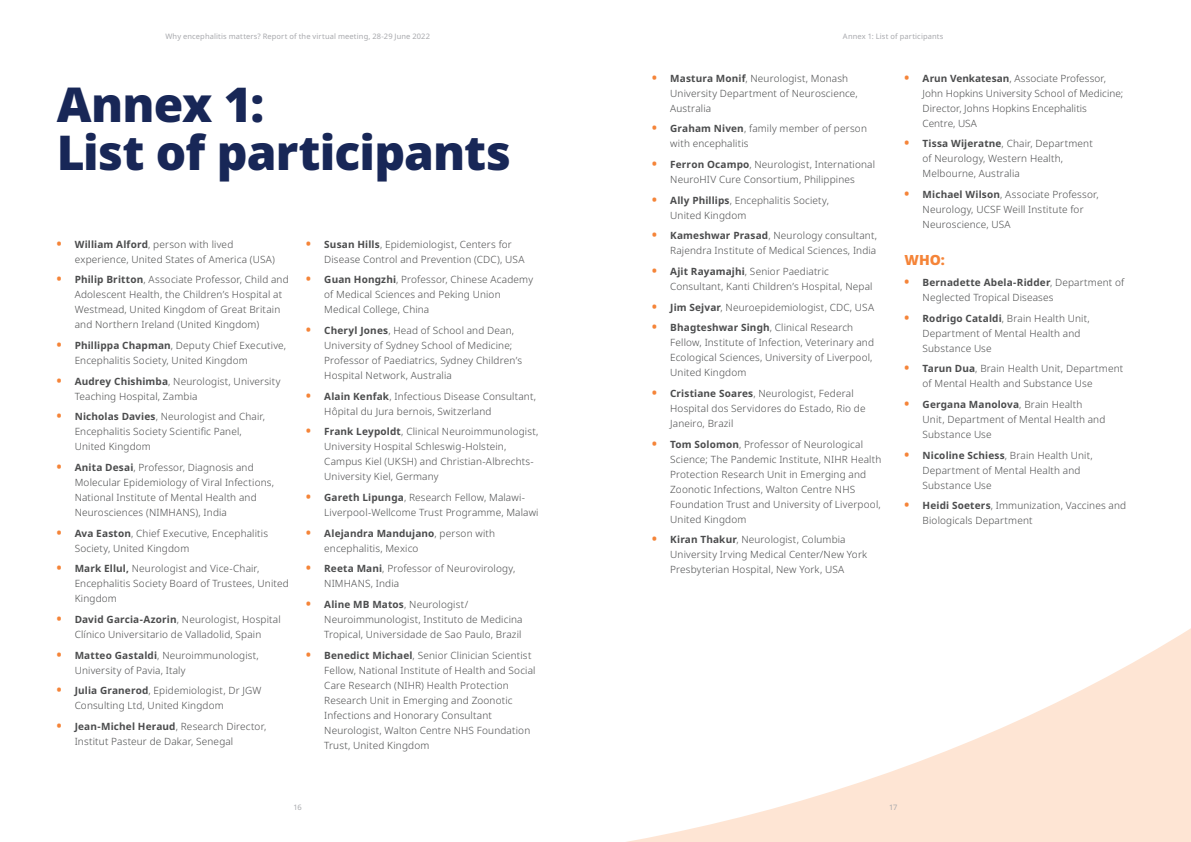
<style>
.page{position:relative;width:1191px;height:842px;background:#fff}
.page>*{position:absolute;margin:0;border:0;box-sizing:border-box;transform-origin:0 0}
.Title_-_h1{font:900 48px/48px "Noto Sans";letter-spacing:-.02em;color:#182757}
.Title_-_h4{font:900 14px "Noto Sans";color:#f58438}
.t1{font:300 10px/15px "Noto Sans";letter-spacing:.015em;color:#4b4c4d}
.Text{font:7.5px "Noto Sans";letter-spacing:.02em;color:#a8a9ad}
.s1{font-weight:900;font-size:12px;color:#f58438}
.s2{font-weight:700}
</style>
<div class="page">
<svg style="left:626px;top:628px;width:565px;height:214px"></svg>
<p class="Text" style="left:165px;top:31px;width:266px">Why encephalitis matters? Report of the virtual meeting, 28-29 June 2022</p>
<p class="Text" style="left:843px;top:31px;width:102px">Annex 1: List of participants</p>
<p class="Title_-_h1" style="left:57px;top:81px;width:456px">Annex 1:<br>List of participants</p>
<p class="t1" style="left:75px;top:237px;width:202px;text-indent:-18px"><span class="s1">•</span> <span class="s2">William Alford</span>, person with lived experience, United States of America (USA)</p>
<p class="t1" style="left:75px;top:272px;width:215px;text-indent:-18px"><span class="s1">•</span> <span class="s2">Philip Britton</span>, Associate Professor, Child and Adolescent Health, the Children’s Hospital at Westmead, United Kingdom of Great Britain and Northern Ireland (United Kingdom)</p>
<p class="t1" style="left:75px;top:338px;width:213px;text-indent:-18px"><span class="s1">•</span> <span class="s2">Phillippa Chapman</span>, Deputy Chief Executive,<br>Encephalitis Society, United Kingdom</p>
<p class="t1" style="left:75px;top:374px;width:207px;text-indent:-18px"><span class="s1">•</span> <span class="s2">Audrey Chishimba</span>, Neurologist, University<br>Teaching Hospital, Zambia</p>
<p class="t1" style="left:75px;top:409px;width:192px;text-indent:-18px"><span class="s1">•</span> <span class="s2">Nicholas Davies</span>, Neurologist and Chair,<br>Encephalitis Society Scientific Panel,<br>United Kingdom</p>
<p class="t1" style="left:75px;top:460px;width:201px;text-indent:-18px"><span class="s1">•</span> <span class="s2">Anita Desai</span>, Professor, Diagnosis and Molecular Epidemiology of Viral Infections, National Institute of Mental Health and Neurosciences (NIMHANS), India</p>
<p class="t1" style="left:75px;top:526px;width:195px;text-indent:-18px"><span class="s1">•</span> <span class="s2">Ava Easton</span>, Chief Executive, Encephalitis<br>Society, United Kingdom</p>
<p class="t1" style="left:75px;top:561px;width:215px;text-indent:-18px"><span class="s1">•</span> <span class="s2">Mark Ellul,</span> Neurologist and Vice-Chair,<br>Encephalitis Society Board of Trustees, United<br>Kingdom</p>
<p class="t1" style="left:57px;top:612px;width:226px;text-align:center"><span class="s1">•</span> <span class="s2">David Garcia-Azorin</span>, Neurologist, Hospital<br>Clínico Universitario de Valladolid, Spain</p>
<p class="t1" style="left:75px;top:648px;width:186px;text-indent:-18px"><span class="s1">•</span> <span class="s2">Matteo Gastaldi</span>, Neuroimmunologist,<br>University of Pavia, Italy</p>
<p class="t1" style="left:75px;top:683px;width:188px;text-indent:-18px"><span class="s1">•</span> <span class="s2">Julia Granerod</span>, Epidemiologist, Dr JGW<br>Consulting Ltd, United Kingdom</p>
<p class="t1" style="left:75px;top:719px;width:193px;text-indent:-18px"><span class="s1">•</span> <span class="s2">Jean-Michel Heraud</span>, Research Director,<br>Institut Pasteur de Dakar, Senegal</p>
<p class="t1" style="left:324px;top:237px;width:202px;text-indent:-18px"><span class="s1">•</span> <span class="s2">Susan Hills</span>, Epidemiologist, Centers for<br>Disease Control and Prevention (CDC), USA</p>
<p class="t1" style="left:324px;top:272px;width:210px;text-indent:-18px"><span class="s1">•</span> <span class="s2">Guan Hongzhi</span>, Professor, Chinese Academy of Medical Sciences and Peking Union<br>Medical College, China</p>
<p class="t1" style="left:324px;top:323px;width:199px;text-indent:-18px"><span class="s1">•</span> <span class="s2">Cheryl Jones</span>, Head of School and Dean, University of Sydney School of Medicine; Professor of Paediatrics, Sydney Children’s Hospital Network, Australia</p>
<p class="t1" style="left:324px;top:389px;width:213px;text-indent:-18px"><span class="s1">•</span> <span class="s2">Alain Kenfak</span>, Infectious Disease Consultant,<br>Hôpital du Jura bernois, Switzerland</p>
<p class="t1" style="left:324px;top:424px;width:216px;text-indent:-18px"><span class="s1">•</span> <span class="s2">Frank Leypoldt</span>, Clinical Neuroimmunologist, University Hospital Schleswig-Holstein, Campus Kiel (UKSH) and Christian-Albrechts-University Kiel, Germany</p>
<p class="t1" style="left:324px;top:490px;width:216px;text-indent:-18px"><span class="s1">•</span> <span class="s2">Gareth Lipunga</span>, Research Fellow, Malawi-<br>Liverpool-Wellcome Trust Programme, Malawi</p>
<p class="t1" style="left:324px;top:526px;width:172px;text-indent:-18px"><span class="s1">•</span> <span class="s2">Alejandra Mandujano</span>, person with encephalitis, Mexico</p>
<p class="t1" style="left:324px;top:561px;width:192px;text-indent:-18px"><span class="s1">•</span> <span class="s2">Reeta Mani</span>, Professor of Neurovirology,<br>NIMHANS, India</p>
<p class="t1" style="left:324px;top:597px;width:200px;text-indent:-18px"><span class="s1">•</span> <span class="s2">Aline MB Matos</span>, Neurologist/<br>Neuroimmunologist, Instituto de Medicina<br>Tropical, Universidade de Sao Paulo, Brazil</p>
<p class="t1" style="left:324px;top:648px;width:213px;text-indent:-18px"><span class="s1">•</span> <span class="s2">Benedict Michael</span>, Senior Clinician Scientist Fellow, National Institute of Health and Social Care Research (NIHR) Health Protection Research Unit in Emerging and Zoonotic Infections and Honorary Consultant Neurologist, Walton Centre NHS Foundation Trust, United Kingdom</p>
<p class="t1" style="left:670px;top:71px;width:189px;text-indent:-18px"><span class="s1">•</span> <span class="s2">Mastura Monif</span>, Neurologist, Monash<br>University Department of Neuroscience,<br>Australia</p>
<p class="t1" style="left:670px;top:121px;width:198px;text-indent:-18px"><span class="s1">•</span> <span class="s2">Graham Niven</span>, family member of person with encephalitis</p>
<p class="t1" style="left:652px;top:157px;width:224px;text-align:center"><span class="s1">•</span> <span class="s2">Ferron Ocampo</span>, Neurologist, International<br>NeuroHIV Cure Consortium, Philippines</p>
<p class="t1" style="left:670px;top:193px;width:160px;text-indent:-18px"><span class="s1">•</span> <span class="s2">Ally Phillips</span>, Encephalitis Society,<br>United Kingdom</p>
<p class="t1" style="left:652px;top:228px;width:226px;text-align:right"><span class="s1">•</span> <span class="s2">Kameshwar Prasad</span>, Neurology consultant,<br>Rajendra Institute of Medical Sciences, India</p>
<p class="t1" style="left:670px;top:264px;width:204px;text-indent:-18px"><span class="s1">•</span> <span class="s2">Ajit Rayamajhi</span>, Senior Paediatric<br>Consultant, Kanti Children’s Hospital, Nepal</p>
<p class="t1" style="left:652px;top:300px;width:223px"><span class="s1">•</span> <span class="s2">Jim Sejvar</span>, Neuroepidemiologist, CDC, USA</p>
<p class="t1" style="left:670px;top:320px;width:205px;text-indent:-18px"><span class="s1">•</span> <span class="s2">Bhagteshwar Singh</span>, Clinical Research Fellow, Institute of Infection, Veterinary and Ecological Sciences, University of Liverpool, United Kingdom</p>
<p class="t1" style="left:670px;top:386px;width:197px;text-indent:-18px"><span class="s1">•</span> <span class="s2">Cristiane Soares</span>, Neurologist, Federal<br>Hospital dos Servidores do Estado, Rio de<br>Janeiro, Brazil</p>
<p class="t1" style="left:670px;top:437px;width:213px;text-indent:-18px"><span class="s1">•</span> <span class="s2">Tom Solomon</span>, Professor of Neurological Science; The Pandemic Institute, NIHR Health Protection Research Unit in Emerging and Zoonotic Infections, Walton Centre NHS Foundation Trust and University of Liverpool, United Kingdom</p>
<p class="t1" style="left:670px;top:532px;width:198px;text-indent:-18px"><span class="s1">•</span> <span class="s2">Kiran Thakur</span>, Neurologist, Columbia<br>University Irving Medical Center/New York<br>Presbyterian Hospital, New York, USA</p>
<p class="t1" style="left:922px;top:71px;width:202px;text-indent:-18px"><span class="s1">•</span> <span class="s2">Arun Venkatesan</span>, Associate Professor, John Hopkins University School of Medicine; Director, Johns Hopkins Encephalitis<br>Centre, USA</p>
<p class="t1" style="left:922px;top:136px;width:172px;text-indent:-18px"><span class="s1">•</span> <span class="s2">Tissa Wijeratne</span>, Chair, Department of Neurology, Western Health,<br>Melbourne, Australia</p>
<p class="t1" style="left:922px;top:187px;width:178px;text-indent:-18px"><span class="s1">•</span> <span class="s2">Michael Wilson</span>, Associate Professor,<br>Neurology, UCSF Weill Institute for<br>Neuroscience, USA</p>
<p class="Title_-_h4" style="left:904px;top:250px;width:42px">WHO:</p>
<p class="t1" style="left:922px;top:275px;width:203px;text-indent:-18px"><span class="s1">•</span> <span class="s2">Bernadette Abela-Ridder</span>, Department of<br>Neglected Tropical Diseases</p>
<p class="t1" style="left:922px;top:311px;width:169px;text-indent:-18px"><span class="s1">•</span> <span class="s2">Rodrigo Cataldi</span>, Brain Health Unit,<br>Department of Mental Health and<br>Substance Use</p>
<p class="t1" style="left:922px;top:361px;width:202px;text-indent:-18px"><span class="s1">•</span> <span class="s2">Tarun Dua</span>, Brain Health Unit, Department of Mental Health and Substance Use</p>
<p class="t1" style="left:922px;top:397px;width:184px;text-indent:-18px"><span class="s1">•</span> <span class="s2">Gergana Manolova</span>, Brain Health<br>Unit, Department of Mental Health and<br>Substance Use</p>
<p class="t1" style="left:922px;top:448px;width:172px;text-indent:-18px"><span class="s1">•</span> <span class="s2">Nicoline Schiess</span>, Brain Health Unit,<br>Department of Mental Health and<br>Substance Use</p>
<p class="t1" style="left:922px;top:498px;width:205px;text-indent:-18px"><span class="s1">•</span> <span class="s2">Heidi Soeters</span>, Immunization, Vaccines and<br>Biologicals Department</p>
<p class="Text" style="left:293px;top:802px;width:10px">16</p>
<p class="Text" style="left:889px;top:802px;width:10px">17</p>
</div>
